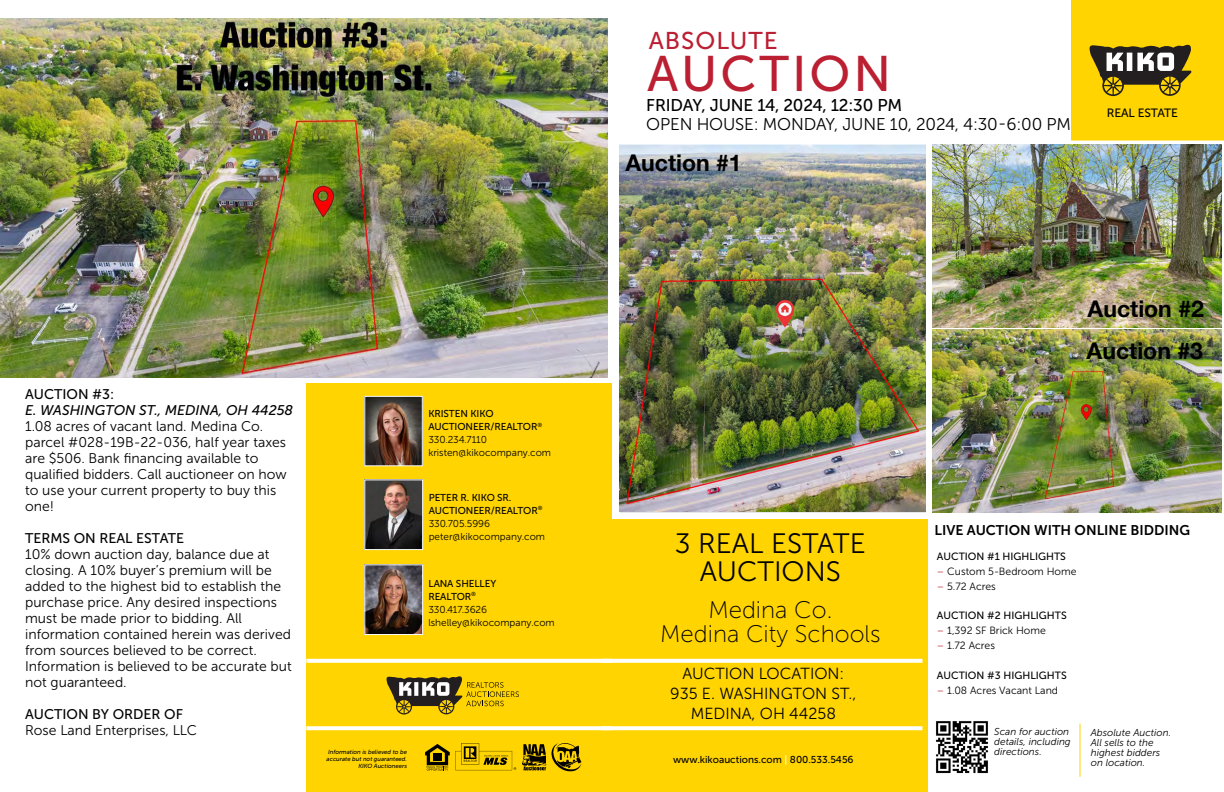
<style>
.page{position:relative;width:1224px;height:792px;background:#fff}
.page>*{position:absolute;margin:0;border:0;box-sizing:border-box;transform-origin:0 0}
.t1{font:49.9px "Museo Sans 500";letter-spacing:.06em;color:#bb1f32}
.t2{font:28px/28px "Museo Sans 300";color:#000;text-align:center}
.t3{font:24.2px "Museo Sans 500";letter-spacing:.04em;color:#bb1f32}
.t4{font:24px/24px "Museo Sans 100";color:#000;text-align:center}
.t5{font:700 23px/41.7px "Helvetica Neue";color:#000}
.t6{font:17px "Museo Sans 300";letter-spacing:-.01em;color:#000}
.t7{font:17px "Museo Sans 500";letter-spacing:-.01em;color:#000}
.t8{font:16px/20px "Museo Sans 300";color:#000;text-align:center}
.t9{font:14px/16px "Museo Sans 300";color:#000}
.t10{font:14px "Museo Sans 500";color:#000}
.t11{font:italic 14px "Museo Sans 500";color:#000}
.t12{font:14px "Museo Sans 700";color:#000}
.t13{font:12px "Museo Sans 500";letter-spacing:-.01em;color:#000}
.t14{font:10.5px "Museo Sans 300";color:#000}
.t15{font:10.5px "Museo Sans 500";color:#000}
.t16{font:10px/13px "Museo Sans 500";letter-spacing:-.01em;color:#000}
.t17{font:10px/13px "Museo Sans 300";color:#000}
.t18{font:italic 10px/10px "Museo Sans 300";color:#000}
.t19{font:italic 6px/7px "Museo Sans 500";color:#000;text-align:right}
.s1{color:#fff}
.s2{color:#bb1f32}
</style>
<div class="page">
<div style="left:306px;top:383px;width:306px;height:409px;background:#ffd400"></div>
<svg style="left:522px;top:744px;width:24px;height:26px"></svg>
<svg style="left:425px;top:743px;width:91px;height:28px"></svg>
<img style="left:552px;top:743px;width:29px;height:28px">
<svg style="left:387px;top:676px;width:132px;height:39px"></svg>
<svg style="left:306px;top:726px;width:296px;height:4px"></svg>
<svg style="left:306px;top:659px;width:296px;height:4px"></svg>
<img style="left:366px;top:398px;width:55px;height:66px">
<div style="left:364px;top:396px;width:59px;height:70px;border:1px solid #fff"></div>
<img style="left:366px;top:482px;width:55px;height:66px">
<div style="left:364px;top:480px;width:59px;height:70px;border:1px solid #fff"></div>
<img style="left:366px;top:566px;width:55px;height:67px">
<div style="left:364px;top:564px;width:59px;height:71px;border:1px solid #fff"></div>
<img style="left:0;top:18px;width:608px;height:360px">
<img style="left:620px;top:145px;width:306px;height:367px">
<div style="left:1071px;top:0;width:153px;height:144px;background:#ffd400"></div>
<div style="left:612px;top:519px;width:315px;height:273px;background:#ffd400"></div>
<img style="left:936px;top:721px;width:52px;height:53px">
<hr style="left:1080px;top:724px;width:1px;height:53px;background:#ffd400">
<svg style="left:602px;top:726px;width:320px;height:4px"></svg>
<svg style="left:602px;top:659px;width:320px;height:4px"></svg>
<svg style="left:619px;top:141px;width:605px;height:4px"></svg>
<svg style="left:1089px;top:44px;width:103px;height:52px"></svg>
<img style="left:932px;top:145px;width:290px;height:183px">
<img style="left:932px;top:330px;width:290px;height:183px">
<p class="t10" style="left:25px;top:386px;width:91px">AUCTION #3:</p>
<p class="t11" style="left:25px;top:402px;width:270px">E. WASHINGTON ST., MEDINA, OH 44258</p>
<p class="t9" style="left:25px;top:418px;width:263px">1.08 acres of vacant land. Medina Co. parcel #028-19B-22-036, half year taxes are $506. Bank financing available to qualified bidders. Call auctioneer on how to use your current property to buy this one!</p>
<p class="t10" style="left:25px;top:530px;width:161px">TERMS ON REAL ESTATE</p>
<p class="t9" style="left:25px;top:546px;width:268px">10% down auction day, balance due at closing. A 10% buyer’s premium will be added to the highest bid to establish the purchase price. Any desired inspections must be made prior to bidding. All information contained herein was derived from sources believed to be correct.<br>Information is believed to be accurate but not guaranteed.</p>
<p class="t10" style="left:25px;top:706px;width:159px">AUCTION BY ORDER OF</p>
<p class="t9" style="left:25px;top:722px;width:173px">Rose Land Enterprises, LLC</p>
<p class="t16" style="left:428px;top:407px;width:115px">KRISTEN KIKO<br>AUCTIONEER/REALTOR<sup>®</sup></p>
<p class="t17" style="left:428px;top:433px;width:124px">330.234.7110 kristen@kikocompany.com</p>
<p class="t16" style="left:429px;top:491px;width:115px">PETER R. KIKO SR.<br>AUCTIONEER/REALTOR<sup>®</sup></p>
<p class="t17" style="left:429px;top:517px;width:118px">330.705.5996 peter@kikocompany.com</p>
<p class="t16" style="left:428px;top:577px;width:69px">LANA SHELLEY<br>REALTOR<sup>®</sup></p>
<p class="t17" style="left:428px;top:603px;width:128px">330.417.3626 lshelley@kikocompany.com</p>
<p class="t19" style="left:327px;top:748px;width:82px">Information is believed to be accurate but not guaranteed.<br>KIKO Auctioneers</p>
<h3 class="t3" style="left:649px;top:28px;width:130px">ABSOLUTE</h3>
<h1 class="t1" style="left:647px;top:46px;width:245px">AUCTION</h1>
<p class="t7" style="left:646px;top:96px;width:257px">FRIDAY, JUNE 14, 2024, 12:30 PM</p>
<p class="t6" style="left:646px;top:115px;width:426px">OPEN HOUSE: MONDAY, JUNE 10, 2024, 4:30-6:00 PM</p>
<h3 class="t5" style="left:625px;top:142px;width:118px">Auction #1</h3>
<p class="t13" style="left:1107px;top:106px;width:73px">REAL ESTATE</p>
<h3 class="t5" style="left:1087px;top:289px;width:119px">Auction #2<br>Auction #3</h3>
<h2 class="t2" style="left:675px;top:529px;width:192px">3 REAL ESTATE<br>AUCTIONS</h2>
<h3 class="t4" style="left:660px;top:598px;width:222px">Medina Co.<br>Medina City Schools</h3>
<p class="t8" style="left:670px;top:663px;width:188px">AUCTION LOCATION:<br>935 E. WASHINGTON ST.,<br>MEDINA, OH 44258</p>
<p class="t16" style="left:673px;top:753px;width:182px">www.kikoauctions.com <span class="s1">|</span> 800.533.5456</p>
<p class="t12" style="left:935px;top:522px;width:257px">LIVE AUCTION WITH ONLINE BIDDING</p>
<p class="t15" style="left:937px;top:551px;width:131px">AUCTION #1 HIGHLIGHTS</p>
<p class="t14" style="left:937px;top:566px;width:141px"><span class="s2">–</span> Custom 5-Bedroom Home</p>
<p class="t14" style="left:937px;top:580px;width:61px"><span class="s2">–</span> 5.72 Acres</p>
<p class="t15" style="left:937px;top:610px;width:131px">AUCTION #2 HIGHLIGHTS</p>
<p class="t14" style="left:937px;top:625px;width:110px"><span class="s2">–</span> 1,392 SF Brick Home</p>
<p class="t14" style="left:937px;top:640px;width:60px"><span class="s2">–</span> 1.72 Acres</p>
<p class="t15" style="left:937px;top:670px;width:131px">AUCTION #3 HIGHLIGHTS</p>
<p class="t14" style="left:937px;top:685px;width:123px"><span class="s2">–</span> 1.08 Acres Vacant Land</p>
<p class="t18" style="left:994px;top:726px;width:78px">Scan for auction details, including directions.</p>
<p class="t18" style="left:1091px;top:727px;width:82px">Absolute Auction.<br>All sells to the highest bidders on location.</p>
</div>
